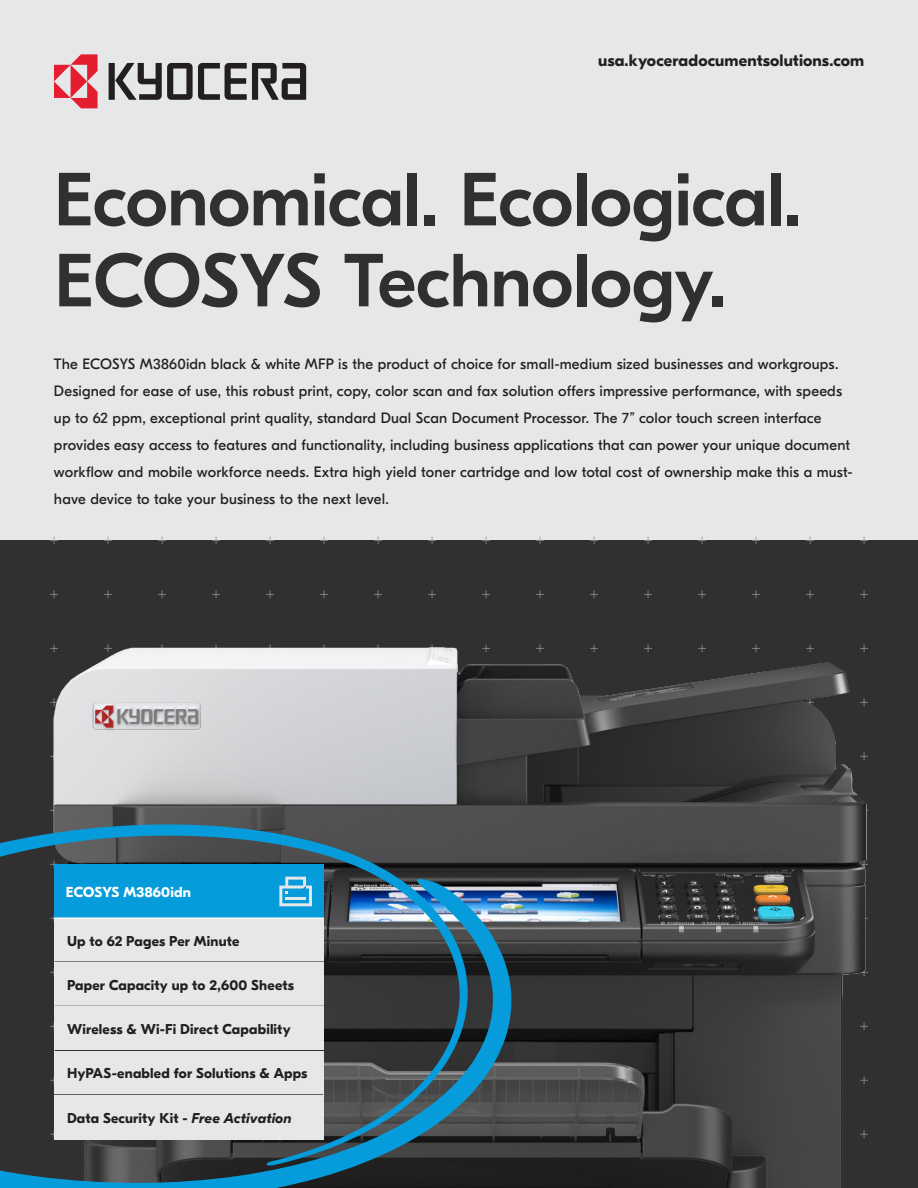
<style>
.page{position:relative;width:918px;height:1188px;background:#e6e7e9}
.page>*{position:absolute;margin:0;border:0;box-sizing:border-box;transform-origin:0 0}
.KYO_01_Title{font:500 75px/81px "GT Eesti Display";letter-spacing:-.01em;color:#312f30}
.KYO_04_Cover_URL{font:700 16.5px "GT Eesti Display";letter-spacing:.01em;color:#231f20}
.KYO_06_Body_copy_tex{font:15px/27px "GT Eesti Display";letter-spacing:.01em;color:#231f20}
.KYO_04_Cover_URL-2{font:700 14.4px "GT Eesti Display";letter-spacing:.01em;color:#fff}
.KYO_04_Cover_URL-3{font:700 14.25px "GT Eesti Display";letter-spacing:.015em;color:#231f20}
.s1{font-style:italic}
</style>
<div class="page">
<img style="left:0;top:536px;width:918px;height:652px">
<svg style="left:109px;top:63px;width:197px;height:37px"></svg>
<svg style="left:54px;top:54px;width:44px;height:54px"></svg>
<svg style="left:0;top:824px;width:513px;height:364px;background:#354e5a"></svg>
<div style="left:54px;top:918px;width:270px;height:44px;background:#e6e7e9"></div>
<div style="left:54px;top:864px;width:270px;height:54px;background:#069bda"></div>
<hr style="left:54px;top:917px;width:270px;height:2px;background:#fff">
<hr style="left:55px;top:961px;width:269px;height:2px;background:#312f30">
<div style="left:54px;top:963px;width:270px;height:44px;background:#e6e7e9"></div>
<hr style="left:55px;top:1006px;width:270px;height:1px;background:#312f30">
<div style="left:54px;top:1007px;width:270px;height:44px;background:#e6e7e9"></div>
<hr style="left:55px;top:1050px;width:270px;height:2px;background:#312f30">
<div style="left:54px;top:1051px;width:270px;height:44px;background:#e6e7e9"></div>
<hr style="left:53px;top:1094px;width:270px;height:2px;background:#312f30">
<div style="left:54px;top:1095px;width:270px;height:44px;background:#e6e7e9"></div>
<svg style="left:279px;top:877px;width:33px;height:29px"></svg>
<p class="KYO_04_Cover_URL" style="left:598px;top:51px;width:268px">usa.kyoceradocumentsolutions.com</p>
<p class="KYO_01_Title" style="left:54px;top:161px;width:749px">Economical. Ecological.<br>ECOSYS Technology.</p>
<p class="KYO_06_Body_copy_tex" style="left:54px;top:351px;width:800px">The ECOSYS M3860idn black &amp; white MFP is the product of choice for small-medium sized businesses and workgroups.<br>Designed for ease of use, this robust print, copy, color scan and fax solution offers impressive performance, with speeds up to 62 ppm, exceptional print quality, standard Dual Scan Document Processor. The 7” color touch screen interface provides easy access to features and functionality, including business applications that can power your unique document workflow and mobile workforce needs. Extra high yield toner cartridge and low total cost of ownership make this a must&shy;have device to take your business to the next level.</p>
<p class="KYO_04_Cover_URL-2" style="left:66px;top:884px;width:127px">ECOSYS M3860idn</p>
<p class="KYO_04_Cover_URL-3" style="left:67px;top:933px;width:174px">Up to 62 Pages Per Minute</p>
<p class="KYO_04_Cover_URL-3" style="left:67px;top:977px;width:229px">Paper Capacity up to 2,600 Sheets</p>
<p class="KYO_04_Cover_URL-3" style="left:67px;top:1021px;width:225px">Wireless &amp; Wi-Fi Direct Capability</p>
<p class="KYO_04_Cover_URL-3" style="left:67px;top:1066px;width:242px">HyPAS-enabled for Solutions &amp; Apps</p>
<p class="KYO_04_Cover_URL-3" style="left:67px;top:1110px;width:226px">Data Security Kit - <span class="s1">Free Activation</span></p>
</div>
